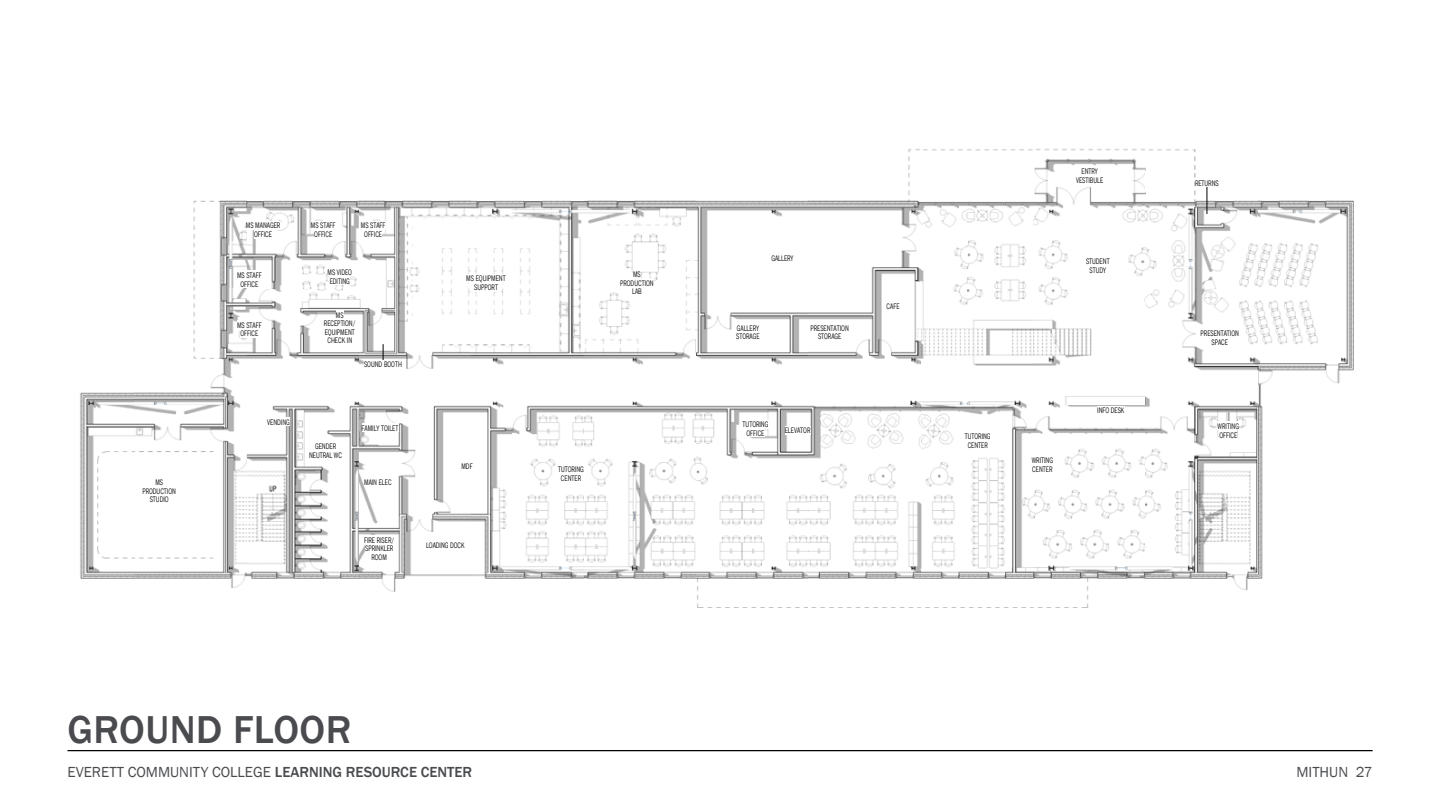
<style>
.page{position:relative;width:1440px;height:810px;background:#fff}
.page>*{position:absolute;margin:0;border:0;box-sizing:border-box;transform-origin:0 0}
.t1{font:500 40px "Franklin Gothic";letter-spacing:.01em;color:#4a4b4e}
.t2{font:15px "Franklin Gothic";color:#4a4b4e}
.t3{font:8.25px/8.6px "News Got T";letter-spacing:-.005em;color:#000;text-align:center;scale:.8 1}
.s1{font-weight:500}
</style>
<div class="page">
<hr style="left:68px;top:750px;width:1305px;height:1px;background:#000">
<img style="left:80px;top:149px;width:1274px;height:459px">
<div style="left:633px;top:270px;width:8px;height:8px;background:#fff"></div>
<div style="left:620px;top:278px;width:34px;height:9px;background:#fff"></div>
<div style="left:632px;top:287px;width:10px;height:9px;background:#fff"></div>
<div style="left:155px;top:478px;width:8px;height:8px;background:#fff"></div>
<div style="left:142px;top:486px;width:34px;height:9px;background:#fff"></div>
<div style="left:150px;top:495px;width:19px;height:9px;background:#fff"></div>
<div style="left:1201px;top:329px;width:38px;height:9px;background:#fff"></div>
<div style="left:1212px;top:338px;width:16px;height:8px;background:#fff"></div>
<div style="left:426px;top:541px;width:39px;height:8px;background:#fff"></div>
<div style="left:1086px;top:257px;width:24px;height:9px;background:#fff"></div>
<div style="left:1090px;top:266px;width:16px;height:8px;background:#fff"></div>
<div style="left:771px;top:254px;width:23px;height:8px;background:#fff"></div>
<div style="left:466px;top:274px;width:40px;height:9px;background:#fff"></div>
<div style="left:474px;top:283px;width:24px;height:8px;background:#fff"></div>
<div style="left:1032px;top:456px;width:21px;height:9px;background:#fff"></div>
<div style="left:1032px;top:465px;width:21px;height:8px;background:#fff"></div>
<div style="left:246px;top:221px;width:34px;height:9px;background:#fff"></div>
<div style="left:254px;top:230px;width:18px;height:8px;background:#fff"></div>
<div style="left:361px;top:221px;width:25px;height:9px;background:#fff"></div>
<div style="left:364px;top:230px;width:18px;height:8px;background:#fff"></div>
<div style="left:328px;top:268px;width:24px;height:8px;background:#fff"></div>
<div style="left:330px;top:276px;width:20px;height:9px;background:#fff"></div>
<div style="left:336px;top:310px;width:8px;height:9px;background:#fff"></div>
<div style="left:324px;top:319px;width:32px;height:9px;background:#fff"></div>
<div style="left:325px;top:328px;width:30px;height:8px;background:#fff"></div>
<div style="left:327px;top:336px;width:25px;height:9px;background:#fff"></div>
<div style="left:1218px;top:422px;width:21px;height:8px;background:#fff"></div>
<div style="left:1219px;top:430px;width:18px;height:9px;background:#fff"></div>
<div style="left:315px;top:442px;width:21px;height:9px;background:#fff"></div>
<div style="left:309px;top:451px;width:33px;height:8px;background:#fff"></div>
<div style="left:237px;top:271px;width:25px;height:8px;background:#fff"></div>
<div style="left:240px;top:279px;width:18px;height:9px;background:#fff"></div>
<svg style="left:383px;top:344px;width:1px;height:16px"></svg>
<div style="left:364px;top:360px;width:38px;height:8px;background:#fff"></div>
<div style="left:737px;top:324px;width:22px;height:8px;background:#fff"></div>
<div style="left:736px;top:332px;width:24px;height:9px;background:#fff"></div>
<div style="left:887px;top:302px;width:13px;height:9px;background:#fff"></div>
<div style="left:364px;top:478px;width:28px;height:8px;background:#fff"></div>
<div style="left:237px;top:321px;width:25px;height:8px;background:#fff"></div>
<div style="left:240px;top:329px;width:18px;height:9px;background:#fff"></div>
<div style="left:811px;top:324px;width:38px;height:8px;background:#fff"></div>
<div style="left:818px;top:332px;width:23px;height:9px;background:#fff"></div>
<div style="left:311px;top:221px;width:25px;height:9px;background:#fff"></div>
<div style="left:314px;top:230px;width:18px;height:8px;background:#fff"></div>
<div style="left:461px;top:462px;width:12px;height:8px;background:#fff"></div>
<div style="left:364px;top:535px;width:30px;height:9px;background:#fff"></div>
<div style="left:365px;top:544px;width:28px;height:9px;background:#fff"></div>
<div style="left:372px;top:553px;width:15px;height:8px;background:#fff"></div>
<div style="left:1082px;top:167px;width:16px;height:8px;background:#fff"></div>
<div style="left:1076px;top:175px;width:27px;height:9px;background:#fff"></div>
<svg style="left:1207px;top:187px;width:1px;height:27px"></svg>
<div style="left:1195px;top:179px;width:24px;height:8px;background:#fff"></div>
<div style="left:1097px;top:406px;width:27px;height:9px;background:#fff"></div>
<div style="left:743px;top:420px;width:25px;height:9px;background:#fff"></div>
<div style="left:747px;top:429px;width:18px;height:8px;background:#fff"></div>
<div style="left:785px;top:426px;width:25px;height:9px;background:#fff"></div>
<div style="left:558px;top:465px;width:26px;height:8px;background:#fff"></div>
<div style="left:561px;top:473px;width:20px;height:9px;background:#fff"></div>
<div style="left:362px;top:424px;width:37px;height:8px;background:#fff"></div>
<div style="left:267px;top:418px;width:23px;height:8px;background:#fff"></div>
<div style="left:965px;top:432px;width:26px;height:8px;background:#fff"></div>
<div style="left:968px;top:440px;width:20px;height:9px;background:#fff"></div>
<p class="t3" style="left:142px;top:478px;width:44px">MS<br>PRODUCTION<br>STUDIO</p>
<p class="t3" style="left:246px;top:222px;width:44px">MS MANAGER<br>OFFICE</p>
<p class="t3" style="left:361px;top:222px;width:32px">MS STAFF<br>OFFICE</p>
<p class="t3" style="left:328px;top:268px;width:32px;text-align:left">MS VIDEO<br>EDITING</p>
<p class="t3" style="left:324px;top:311px;width:41px">MS<br>RECEPTION/<br>EQUIPMENT<br>CHECK IN</p>
<p class="t3" style="left:311px;top:222px;width:32px">MS STAFF<br>OFFICE</p>
<p class="t3" style="left:771px;top:254px;width:29px">GALLERY</p>
<p class="t3" style="left:620px;top:270px;width:44px">MS<br>PRODUCTION<br>LAB</p>
<p class="t3" style="left:237px;top:271px;width:32px">MS STAFF<br>OFFICE</p>
<p class="t3" style="left:466px;top:274px;width:51px">MS EQUIPMENT<br>SUPPORT</p>
<p class="t3" style="left:237px;top:321px;width:32px">MS STAFF<br>OFFICE</p>
<p class="t3" style="left:811px;top:324px;width:49px">PRESENTATION<br>STORAGE</p>
<p class="t3" style="left:736px;top:324px;width:31px;text-align:left">GALLERY<br>STORAGE</p>
<p class="t3" style="left:364px;top:360px;width:49px">SOUND BOOTH</p>
<p class="t3" style="left:267px;top:418px;width:30px">VENDING</p>
<p class="t3" style="left:309px;top:442px;width:43px">GENDER<br>NEUTRAL WC</p>
<p class="t3" style="left:362px;top:424px;width:48px">FAMILY TOILET</p>
<p class="t3" style="left:364px;top:478px;width:36px">MAIN ELEC</p>
<p class="t3" style="left:364px;top:536px;width:39px">FIRE RISER/<br>SPRINKLER<br>ROOM</p>
<p class="t3" style="left:461px;top:462px;width:16px">MDF</p>
<p class="t3" style="left:426px;top:541px;width:50px">LOADING DOCK</p>
<p class="t3" style="left:558px;top:465px;width:34px">TUTORING<br>CENTER</p>
<p class="t3" style="left:743px;top:420px;width:34px">TUTORING<br>OFFICE</p>
<p class="t3" style="left:785px;top:426px;width:34px">ELEVATOR</p>
<p class="t3" style="left:887px;top:302px;width:18px">CAFE</p>
<h1 class="t1" style="left:68px;top:704px;width:285px">GROUND FLOOR</h1>
<p class="t3" style="left:1076px;top:167px;width:36px">ENTRY<br>VESTIBULE</p>
<p class="t3" style="left:1086px;top:257px;width:31px">STUDENT<br>STUDY</p>
<p class="t3" style="left:965px;top:432px;width:34px">TUTORING<br>CENTER</p>
<p class="t3" style="left:1032px;top:456px;width:28px;text-align:left">WRITING<br>CENTER</p>
<p class="t3" style="left:1097px;top:406px;width:36px">INFO DESK</p>
<p class="t3" style="left:1195px;top:179px;width:31px">RETURNS</p>
<p class="t3" style="left:1201px;top:329px;width:49px">PRESENTATION<br>SPACE</p>
<p class="t3" style="left:1218px;top:422px;width:28px;text-align:left">WRITING<br>OFFICE</p>
<h2 class="t2" style="left:68px;top:763px;width:406px">EVERETT COMMUNITY COLLEGE <span class="s1">LEARNING RESOURCE CENTER</span></h2>
<h2 class="t2" style="left:1296px;top:763px;width:78px">MITHUN 27</h2>
</div>
